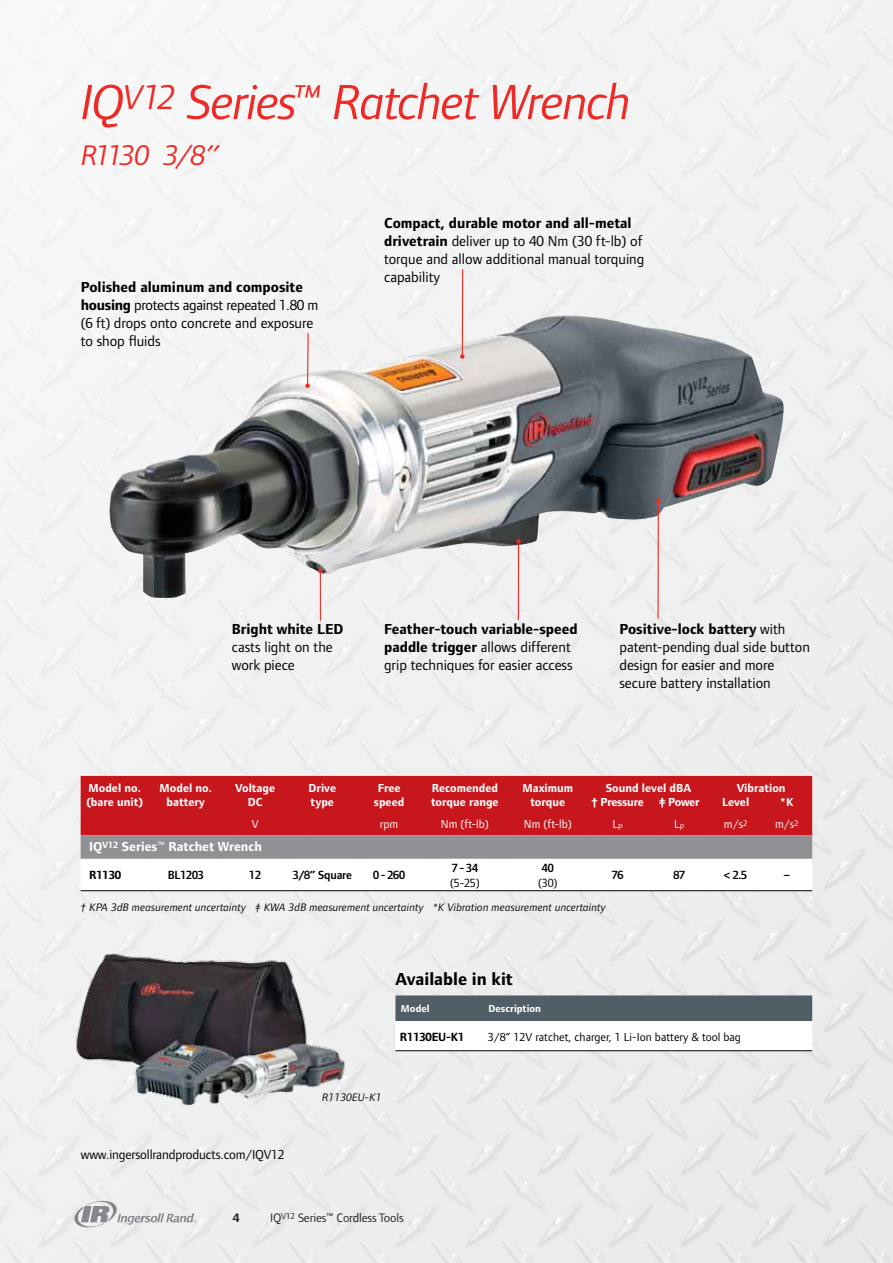
<style>
.page{position:relative;width:893px;height:1263px;background:#fff}
.page>*{position:absolute;margin:0;border:0;box-sizing:border-box;transform-origin:0 0}
.t1{font:italic 51px "Foundry Form Sans";letter-spacing:-.025em;color:#ee2a26}
.t2{font:italic 29.4px "Foundry Form Sans";letter-spacing:-.09em;color:#ee2a26}
.t3{font:700 18px "Foundry Form Sans";color:#000}
.t4{font:15px/18px "Foundry Form Sans";color:#000}
.t5{font:700 15px "Foundry Form Sans";color:#000}
.t6{font:13.5px "Foundry Form Sans";letter-spacing:-.01em;color:#000}
.t7{font:700 13.5px "Foundry Form Sans";color:#fff}
.t8{font:12.75px "Foundry Form Sans";letter-spacing:-.01em;color:#000}
.t9{font:700 12.75px "Foundry Form Sans";color:#000}
.t10{font:600 12.3px "Foundry Form Sans";letter-spacing:-.015em;color:#000}
.t11{font:700 12.3px "Foundry Form Sans";letter-spacing:-.015em;color:#000}
.t12{font:12.3px "Foundry Form Sans";color:#000}
.t13{font:700 12px/13.5px "Foundry Form Sans";color:#fff;text-align:center}
.t14{font:12px "Foundry Form Sans";color:#000}
.t15{font:12px "Foundry Form Sans";color:#fff}
.t16{font:700 12px "Foundry Form Sans";letter-spacing:-.02em;color:#fff}
.t17{font:italic 11.25px "Foundry Form Sans";letter-spacing:.01em;color:#000}
.t18{font:700 10.5px "Foundry Form Sans";color:#fff}
.s1{font-weight:700}
</style>
<div class="page">
<img style="left:0;top:0;width:893px;height:1263px">
<img style="left:311px;top:315px;width:248px;height:57px">
<svg style="left:305px;top:332px;width:5px;height:56px"></svg>
<hr style="left:462px;top:269px;width:1px;height:87px;background:#ee2a26">
<svg style="left:460px;top:354px;width:5px;height:5px"></svg>
<hr style="left:320px;top:571px;width:1px;height:50px;background:#ee2a26">
<svg style="left:318px;top:569px;width:5px;height:4px"></svg>
<hr style="left:518px;top:541px;width:1px;height:79px;background:#ee2a26">
<svg style="left:516px;top:539px;width:5px;height:4px"></svg>
<hr style="left:657px;top:501px;width:2px;height:117px;background:#ee2a26">
<svg style="left:656px;top:498px;width:5px;height:5px"></svg>
<svg style="left:81px;top:776px;width:731px;height:114px"></svg>
<hr style="left:81px;top:890px;width:68px;height:1px;background:#000">
<hr style="left:149px;top:890px;width:74px;height:1px;background:#000">
<hr style="left:223px;top:890px;width:64px;height:1px;background:#000">
<hr style="left:287px;top:890px;width:70px;height:1px;background:#000">
<hr style="left:357px;top:890px;width:64px;height:1px;background:#000">
<hr style="left:421px;top:890px;width:88px;height:1px;background:#000">
<hr style="left:509px;top:890px;width:78px;height:1px;background:#000">
<hr style="left:587px;top:890px;width:61px;height:1px;background:#000">
<hr style="left:648px;top:890px;width:62px;height:1px;background:#000">
<hr style="left:710px;top:890px;width:51px;height:1px;background:#000">
<hr style="left:761px;top:890px;width:51px;height:1px;background:#000">
<svg style="left:395px;top:995px;width:417px;height:55px"></svg>
<hr style="left:395px;top:1050px;width:88px;height:1px;background:#000">
<hr style="left:483px;top:1050px;width:329px;height:1px;background:#000">
<img style="left:72px;top:939px;width:291px;height:178px">
<h1 class="t1" style="left:81px;top:73px;width:552px">IQ<sup>V12</sup> Series<sup>™</sup> Ratchet Wrench</h1>
<h2 class="t2" style="left:81px;top:138px;width:140px">R1130 3/8’’</h2>
<p class="t4" style="left:81px;top:278px;width:239px"><span class="s1">Polished aluminum and composite housing</span> protects against repeated 1.80 m (6 ft) drops onto concrete and exposure to shop fluids</p>
<p class="t4" style="left:384px;top:214px;width:262px"><span class="s1">Compact, durable motor and all-metal drivetrain</span> deliver up to 40 Nm (30 ft-lb) of torque and allow additional manual torquing capability</p>
<p class="t5" style="left:232px;top:621px;width:113px">Bright white LED</p>
<p class="t4" style="left:232px;top:638px;width:103px">casts light on the work piece</p>
<p class="t4" style="left:384px;top:620px;width:195px"><span class="s1">Feather-touch variable-speed paddle trigger</span> allows different grip techniques for easier access</p>
<p class="t4" style="left:619px;top:620px;width:192px"><span class="s1">Positive-lock battery</span> with patent-pending dual side button design for easier and more secure battery installation</p>
<p class="t13" style="left:86px;top:781px;width:58px;text-align:left">Model no. (bare unit)</p>
<p class="t13" style="left:160px;top:781px;width:54px">Model no. battery</p>
<p class="t13" style="left:235px;top:781px;width:42px">Voltage<br>DC</p>
<p class="t13" style="left:309px;top:781px;width:29px;text-align:left">Drive type</p>
<p class="t13" style="left:374px;top:781px;width:32px">Free speed</p>
<p class="t13" style="left:431px;top:781px;width:69px;text-align:left">Recomended torque range</p>
<p class="t13" style="left:522px;top:781px;width:52px">Maximum torque</p>
<p class="t13" style="left:606px;top:781px;width:87px">Sound level dBA</p>
<p class="t13" style="left:737px;top:781px;width:50px">Vibration</p>
<p class="t16" style="left:591px;top:796px;width:54px">† Pressure</p>
<p class="t13" style="left:659px;top:796px;width:42px">‡ Power</p>
<p class="t13" style="left:722px;top:796px;width:29px">Level</p>
<p class="t13" style="left:780px;top:796px;width:15px">*K</p>
<p class="t15" style="left:252px;top:817px;width:8px">V</p>
<p class="t15" style="left:380px;top:817px;width:20px">rpm</p>
<p class="t15" style="left:441px;top:817px;width:49px">Nm (ft-lb)</p>
<p class="t15" style="left:524px;top:817px;width:49px">Nm (ft-lb)</p>
<p class="t15" style="left:612px;top:817px;width:12px">L<sub>P</sub></p>
<p class="t15" style="left:674px;top:817px;width:12px">L<sub>P</sub></p>
<p class="t15" style="left:724px;top:817px;width:25px">m/s<sup>2</sup></p>
<p class="t15" style="left:775px;top:817px;width:25px">m/s<sup>2</sup></p>
<p class="t7" style="left:89px;top:839px;width:174px">IQ<sup>V12</sup> Series<sup>™</sup> Ratchet Wrench</p>
<p class="t11" style="left:89px;top:868px;width:34px">R1130</p>
<p class="t10" style="left:168px;top:868px;width:38px">BL1203</p>
<p class="t10" style="left:249px;top:868px;width:13px">12</p>
<p class="t10" style="left:293px;top:868px;width:61px">3/8” Square</p>
<p class="t10" style="left:373px;top:868px;width:33px">0-260</p>
<p class="t10" style="left:452px;top:861px;width:28px">7-34</p>
<p class="t12" style="left:450px;top:875px;width:31px">(5-25)</p>
<p class="t10" style="left:542px;top:861px;width:13px">40</p>
<p class="t12" style="left:538px;top:875px;width:21px">(30)</p>
<p class="t10" style="left:612px;top:868px;width:13px">76</p>
<p class="t10" style="left:673px;top:868px;width:13px">87</p>
<p class="t10" style="left:724px;top:868px;width:25px">&lt; 2.5</p>
<p class="t10" style="left:784px;top:868px;width:7px">–</p>
<p class="t17" style="left:81px;top:901px;width:527px">† KPA 3dB measurement uncertainty ‡ KWA 3dB measurement uncertainty *K Vibration measurement uncertainty</p>
<p class="t6" style="left:81px;top:1147px;width:205px">www.ingersollrandproducts.com/IQV12</p>
<p class="t3" style="left:395px;top:969px;width:119px">Available in kit</p>
<p class="t18" style="left:401px;top:1003px;width:30px">Model</p>
<p class="t18" style="left:489px;top:1003px;width:54px">Description</p>
<p class="t11" style="left:400px;top:1029px;width:66px">R1130EU-K1</p>
<p class="t14" style="left:488px;top:1030px;width:255px">3/8” 12V ratchet, charger, 1 Li-Ion battery &amp; tool bag</p>
<p class="t17" style="left:322px;top:1091px;width:61px">R1130EU-K1</p>
<p class="t9" style="left:233px;top:1210px;width:8px">4</p>
<p class="t8" style="left:270px;top:1210px;width:135px">IQ<sup>V12</sup> Series<sup>™</sup> Cordless Tools</p>
</div>
